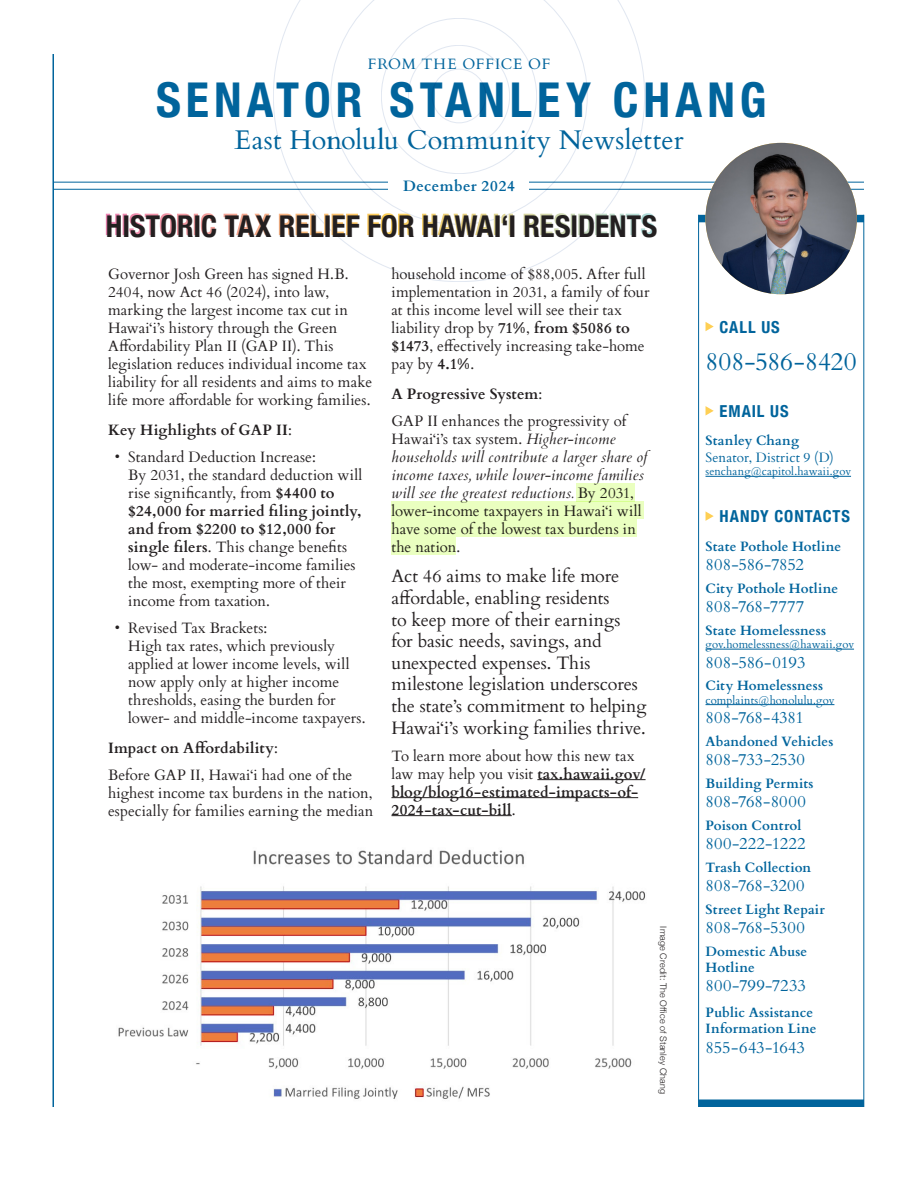
<style>
.page{position:relative;width:918px;height:1188px;background:#fff}
.page>*{position:absolute;margin:0;border:0;box-sizing:border-box;transform-origin:0 0}
.t1{font:700 condensed 48px "Helvetica Neue";letter-spacing:.105em;color:#01649c}
.t2{font:700 condensed 30px "Helvetica Neue";color:#231f20}
.t3{font:27px "Cardo";color:#01649c}
.t4{font:25.2px "Cardo";letter-spacing:-.005em;color:#01649c}
.t5{font:18px/21.6px "Cardo";letter-spacing:-.005em;color:#231f20}
.t6{font:16.5px "Cardo";letter-spacing:.01em;color:#01649c}
.t7{font:700 condensed 16.5px "Helvetica Neue";letter-spacing:.055em;color:#01649c}
.t8{font:16.5px "Cardo";letter-spacing:-.01em;color:#01649c}
.t9{font:16.5px "Cardo";letter-spacing:-.015em;color:#01649c}
.t10{font:15px/18px "Cardo";letter-spacing:.005em;color:#231f20}
.t11{font:700 15px/18px "Cardo";letter-spacing:.005em;color:#231f20}
.t12{font:15px "Cardo";letter-spacing:.06em;color:#01649c}
.t13{font:700 15px "Cardo";letter-spacing:.03em;color:#01649c}
.t14{font:700 13.5px/16.2px "Cardo";letter-spacing:.01em;color:#01649c}
.t15{font:13.5px "Cardo";letter-spacing:.02em;color:#01649c}
.t16{font:11.25px "Cardo";letter-spacing:.01em;color:#01649c}
.t17{font:300 9px "Helvetica Neue";letter-spacing:.025em;color:#231f20}
.s1{font-weight:400}
.s2{font-weight:700}
.s3{font-style:italic}
</style>
<div class="page">
<hr style="left:52px;top:54px;width:2px;height:1053px;background:#01649c">
<hr style="left:537px;top:779px;width:109px;height:1px;background:#231f20">
<hr style="left:391px;top:797px;width:247px;height:1px;background:#231f20">
<hr style="left:391px;top:815px;width:121px;height:1px;background:#231f20">
<hr style="left:54px;top:182px;width:810px;height:1px;background:#01649c">
<hr style="left:54px;top:189px;width:810px;height:1px;background:#01649c">
<div style="left:698px;top:215px;width:166px;height:7px;background:#01649c"></div>
<img style="left:705px;top:143px;width:152px;height:151px;border-radius:76px">
<svg style="left:273px;top:0;width:372px;height:282px"></svg>
<svg style="left:331px;top:0;width:256px;height:224px"></svg>
<div style="left:432px;top:69px;width:54px;height:54px;border:1px solid #e1e7f1;border-radius:50%"></div>
<div style="left:392px;top:501px;width:252px;height:18px;background:#eaffc0"></div>
<div style="left:392px;top:519px;width:245px;height:18px;background:#eaffc0"></div>
<div style="left:392px;top:537px;width:64px;height:18px;background:#eaffc0"></div>
<div style="left:576px;top:483px;width:59px;height:18px;background:#eaffc0"></div>
<div style="left:698px;top:1100px;width:166px;height:7px;background:#01649c"></div>
<hr style="left:706px;top:476px;width:145px;height:1px;background:#01649c">
<hr style="left:706px;top:649px;width:148px;height:1px;background:#01649c">
<hr style="left:706px;top:704px;width:128px;height:1px;background:#01649c">
<svg style="left:706px;top:322px;width:8px;height:9px"></svg>
<svg style="left:706px;top:406px;width:8px;height:10px"></svg>
<svg style="left:706px;top:511px;width:8px;height:10px"></svg>
<hr style="left:864px;top:215px;width:1px;height:892px;background:#01649c">
<hr style="left:698px;top:215px;width:1px;height:892px;background:#01649c">
<img style="left:118px;top:849px;width:528px;height:250px">
<p class="t12" style="left:368px;top:52px;width:184px">FROM THE OFFICE OF</p>
<p class="t1" style="left:156px;top:60px;width:612px">SENATOR STANLEY CHANG</p>
<p class="t3" style="left:235px;top:119px;width:451px">East Honolulu Community Newsletter</p>
<p class="t13" style="left:403px;top:174px;width:113px">December 2024</p>
<p class="t2" style="left:106px;top:201px;width:553px">HISTORIC TAX RELIEF FOR HAWAI‘I RESIDENTS</p>
<p class="t10" style="left:108px;top:264px;width:266px">Governor Josh Green has signed H.B.<br>2404, now Act 46 (2024), into law, marking the largest income tax cut in Hawai‘i’s history through the Green Affordability Plan II (GAP II). This legislation reduces individual income tax liability for all residents and aims to make life more affordable for working families.</p>
<p class="t11" style="left:108px;top:420px;width:185px">Key Highlights of GAP II<span class="s1">:</span></p>
<p class="t10" style="left:128px;top:447px;width:236px;text-indent:-14px">• Standard Deduction Increase:<br>By 2031, the standard deduction will rise significantly, from <span class="s2">$4400 to $24,000 for married filing jointly, and from $2200 to $12,000 for single filers</span>. This change benefits low- and moderate-income families the most, exempting more of their income from taxation.</p>
<p class="t10" style="left:128px;top:618px;width:239px;text-indent:-14px">• Revised Tax Brackets:<br>High tax rates, which previously applied at lower income levels, will now apply only at higher income thresholds, easing the burden for lower- and middle-income taxpayers.</p>
<p class="t11" style="left:108px;top:738px;width:172px">Impact on Affordability<span class="s1">:</span></p>
<p class="t10" style="left:108px;top:765px;width:267px">Before GAP II, Hawai‘i had one of the highest income tax burdens in the nation, especially for families earning the median</p>
<p class="t10" style="left:391px;top:264px;width:260px">household income of $88,005. After full implementation in 2031, a family of four at this income level will see their tax liability drop by <span class="s2">71%</span>, <span class="s2">from $5086 to $1473</span>, effectively increasing take-home pay by <span class="s2">4.1%</span>.</p>
<p class="t11" style="left:391px;top:384px;width:152px">A Progressive System<span class="s1">:</span></p>
<p class="t10" style="left:391px;top:411px;width:258px">GAP II enhances the progressivity of Hawai‘i’s tax system. <span class="s3">Higher-income households will contribute a larger share of income taxes, while lower-income families will see the greatest reductions.</span> By 2031, lower-income taxpayers in Hawai‘i will have some of the lowest tax burdens in the nation.</p>
<p class="t5" style="left:391px;top:565px;width:257px">Act 46 aims to make life more affordable, enabling residents<br>to keep more of their earnings<br>for basic needs, savings, and unexpected expenses. This milestone legislation underscores the state’s commitment to helping<br>Hawai‘i’s working families thrive.</p>
<p class="t11" style="left:391px;top:745px;width:256px"><span class="s1">To learn more about how this new tax law may help you visit</span> tax.hawaii.gov/ blog/blog16-estimated-impacts-of-2024-tax-cut-bill<span class="s1">.</span></p>
<p class="t17" style="left:671px;top:926px;width:170px;rotate:90deg">Image Credit: The Office of Stanley Chang</p>
<p class="t7" style="left:720px;top:313px;width:62px">CALL US</p>
<p class="t4" style="left:706px;top:341px;width:153px">808-586-8420</p>
<p class="t7" style="left:720px;top:397px;width:70px">EMAIL US</p>
<p class="t14" style="left:706px;top:432px;width:95px">Stanley Chang</p>
<p class="t15" style="left:706px;top:447px;width:130px">Senator, District 9 (D)</p>
<p class="t16" style="left:706px;top:463px;width:147px">senchang@capitol.hawaii.gov</p>
<p class="t7" style="left:720px;top:503px;width:132px">HANDY CONTACTS</p>
<p class="t14" style="left:706px;top:537px;width:137px">State Pothole Hotline</p>
<p class="t8" style="left:706px;top:551px;width:100px">808-586-7852</p>
<p class="t14" style="left:706px;top:579px;width:134px">City Pothole Hotline</p>
<p class="t6" style="left:706px;top:593px;width:100px">808-768-7777</p>
<p class="t14" style="left:706px;top:621px;width:122px">State Homelessness</p>
<p class="t16" style="left:706px;top:635px;width:150px">gov.homelessness@hawaii.gov</p>
<p class="t6" style="left:706px;top:649px;width:102px">808-586-0193</p>
<p class="t14" style="left:706px;top:677px;width:119px">City Homelessness</p>
<p class="t16" style="left:706px;top:691px;width:130px">complaints@honolulu.gov</p>
<p class="t6" style="left:706px;top:704px;width:100px">808-768-4381</p>
<p class="t14" style="left:706px;top:732px;width:129px">Abandoned Vehicles</p>
<p class="t6" style="left:706px;top:746px;width:101px">808-733-2530</p>
<p class="t14" style="left:706px;top:774px;width:110px">Building Permits</p>
<p class="t6" style="left:706px;top:788px;width:102px">808-768-8000</p>
<p class="t14" style="left:706px;top:816px;width:97px">Poison Control</p>
<p class="t6" style="left:706px;top:830px;width:102px">800-222-1222</p>
<p class="t14" style="left:706px;top:858px;width:107px">Trash Collection</p>
<p class="t6" style="left:706px;top:872px;width:101px">808-768-3200</p>
<p class="t14" style="left:706px;top:900px;width:121px">Street Light Repair</p>
<p class="t6" style="left:706px;top:914px;width:101px">808-768-5300</p>
<p class="t14" style="left:706px;top:942px;width:103px">Domestic Abuse<br>Hotline</p>
<p class="t6" style="left:706px;top:973px;width:102px">800-799-7233</p>
<p class="t14" style="left:706px;top:1003px;width:109px">Public Assistance</p>
<p class="t14" style="left:706px;top:1020px;width:112px">Information Line</p>
<p class="t9" style="left:706px;top:1034px;width:101px">855-643-1643</p>
</div>
